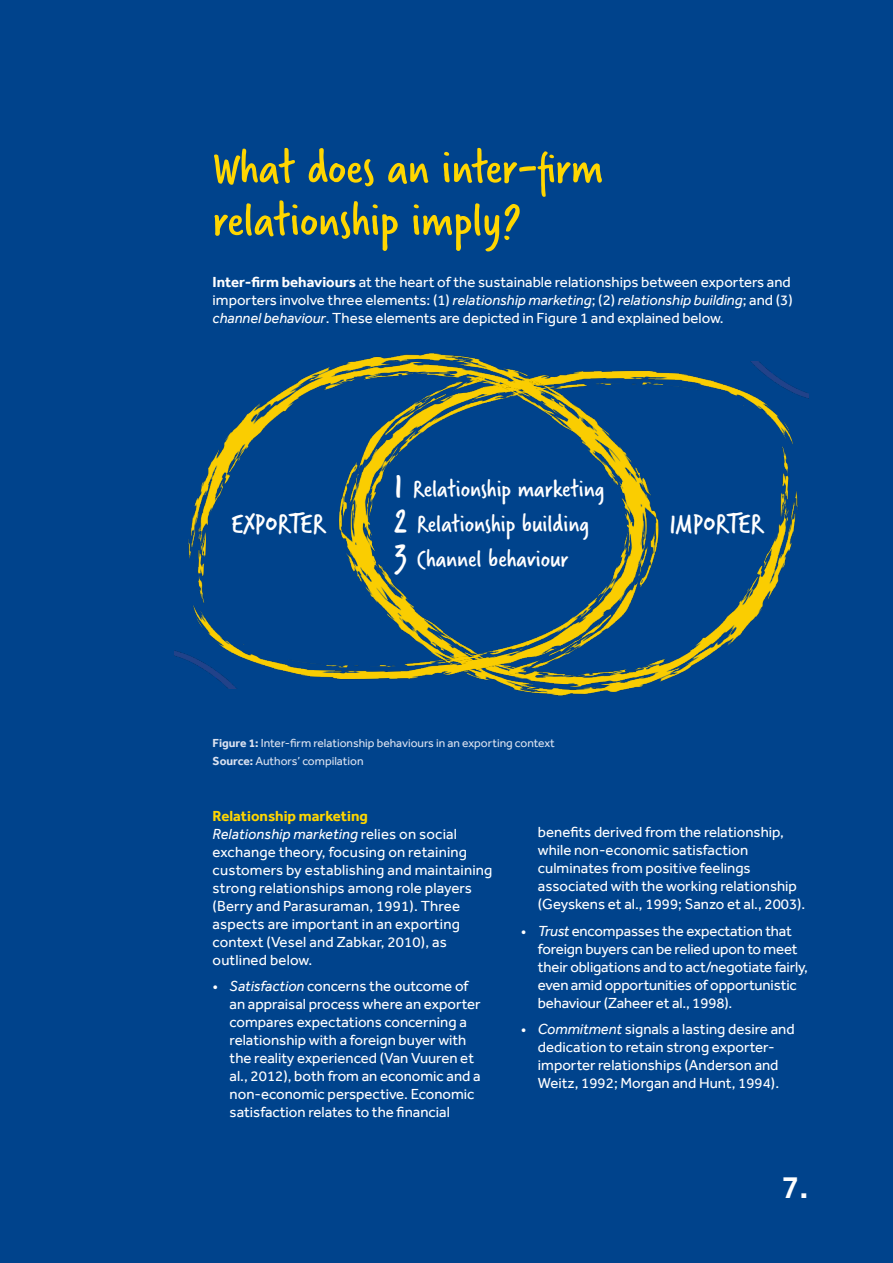
<style>
.page{position:relative;width:893px;height:1263px;background:#00438c}
.page>*{position:absolute;margin:0;border:0;box-sizing:border-box;transform-origin:0 0}
.t1{font:50.55px/52.5px "Verveine";color:#ffd600}
.t2{font:500 33px "Effra";color:#fff}
.t3{font:30px "Verveine";color:#fff}
.t4{font:25.8px/34.8px "Verveine";color:#fff}
.t5{font:15px/18px "Effra";color:#fff}
.t6{font:12px/18.6px "Effra";color:#dbe2f0}
.s1{font-weight:700}
.s2{font-style:italic}
.s3{font-size:37.35px}
.s4{font-weight:700;color:#ffd600}
</style>
<div class="page">
<img style="left:513px;top:362px;width:296px;height:334px">
<img style="left:174px;top:353px;width:498px;height:335px">
<h1 class="t1" style="left:213px;top:142px;width:392px">What does an inter-firm relationship imply?</h1>
<p class="t5" style="left:213px;top:273px;width:582px"><span class="s1">Inter-firm behaviours</span> at the heart of the sustainable relationships between exporters and importers involve three elements: (1) <span class="s2">relationship marketing</span>; (2) <span class="s2">relationship building</span>; and (3) <span class="s2">channel behaviour</span>. These elements are depicted in Figure 1 and explained below.</p>
<h3 class="t4" style="left:394px;top:472px;width:212px"><span class="s3">1</span> Relationship marketing<br><span class="s3">2</span> Relationship building<br><span class="s3">3</span> Channel behaviour</h3>
<h3 class="t3" style="left:231px;top:503px;width:97px">EXPORTER</h3>
<h3 class="t3" style="left:670px;top:503px;width:96px">IMPORTER</h3>
<p class="t6" style="left:213px;top:733px;width:344px"><span class="s1">Figure 1:</span> Inter-firm relationship behaviours in an exporting context<br><span class="s1">Source:</span> Authors’ compilation</p>
<p class="t5" style="left:213px;top:806px;width:281px"><span class="s4">Relationship marketing<br></span><span class="s2">Relationship marketing</span> relies on social exchange theory, focusing on retaining customers by establishing and maintaining strong relationships among role players (Berry and Parasuraman, 1991). Three aspects are important in an exporting context (Vesel and Zabkar, 2010), as outlined below.</p>
<p class="t5" style="left:230px;top:977px;width:253px;text-indent:-17px"><span class="s2">• Satisfaction</span> concerns the outcome of an appraisal process where an exporter compares expectations concerning a relationship with a foreign buyer with the reality experienced (Van Vuuren et al., 2012), both from an economic and a non-economic perspective. Economic satisfaction relates to the financial</p>
<p class="t5" style="left:538px;top:823px;width:269px">benefits derived from the relationship, while non-economic satisfaction culminates from positive feelings associated with the working relationship (Geyskens et al., 1999; Sanzo et al., 2003).</p>
<p class="t5" style="left:538px;top:922px;width:272px;text-indent:-17px"><span class="s2">• Trust</span> encompasses the expectation that foreign buyers can be relied upon to meet their obligations and to act/negotiate fairly, even amid opportunities of opportunistic behaviour (Zaheer et al., 1998).</p>
<p class="t5" style="left:521px;top:1020px;width:275px;text-align:center"><span class="s2">• Commitment</span> signals a lasting desire and dedication to retain strong exporter&shy;importer relationships (Anderson and Weitz, 1992; Morgan and Hunt, 1994).</p>
<h2 class="t2" style="left:782px;top:1167px;width:28px">7.</h2>
</div>
